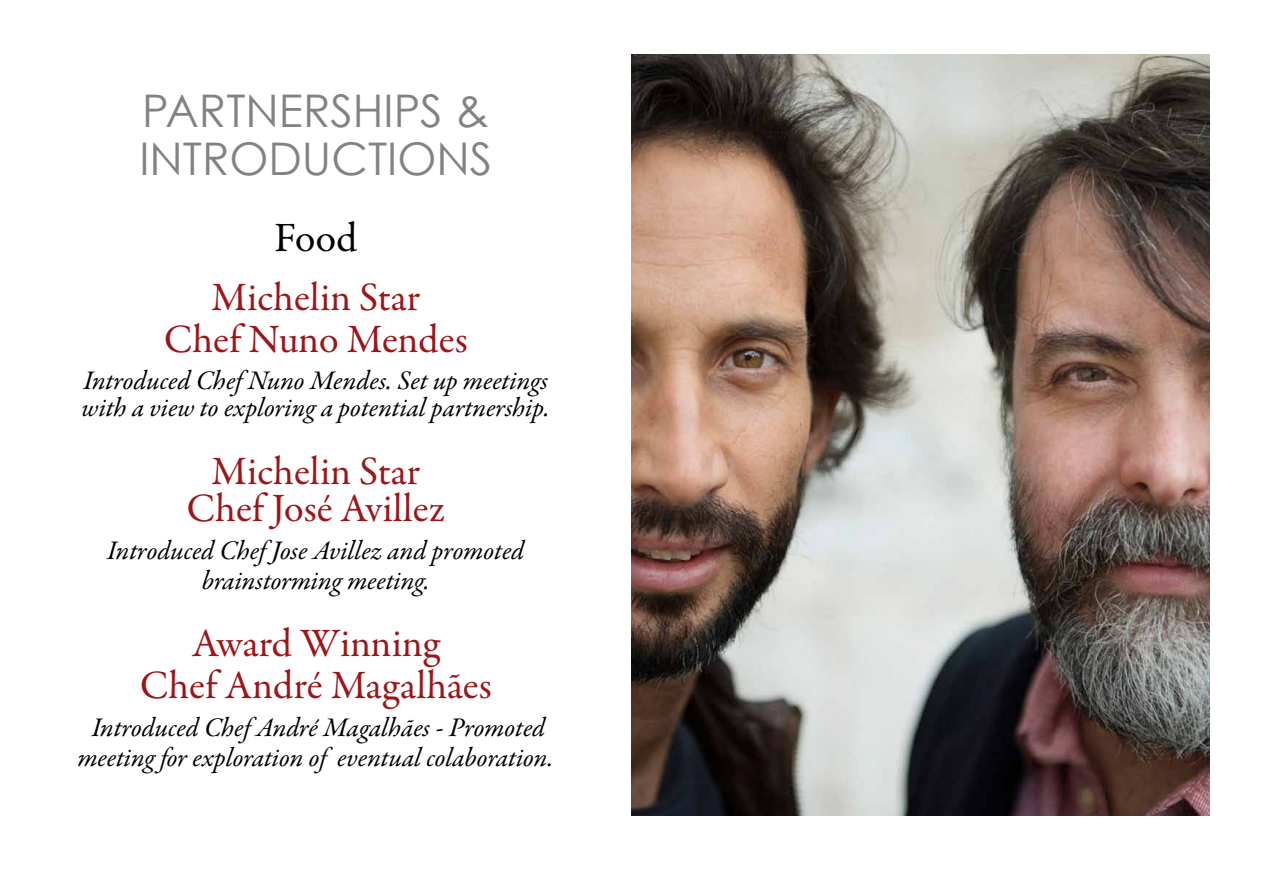
<style>
.page{position:relative;width:1263px;height:893px;background:#fff}
.page>*{position:absolute;margin:0;border:0;box-sizing:border-box;transform-origin:0 0}
.t1{font:45px/48px "Century Gothic";color:#808285}
.t2{font:42px "Garamond Premr Pro";color:#000}
.t3{font:40.5px/42px "Garamond Premr Pro";color:#9c1519;text-align:center}
.t4{font:italic 27px/30px "Garamond Premr Pro";letter-spacing:-.005em;color:#000;text-align:center}
</style>
<div class="page">
<img style="left:631px;top:54px;width:578px;height:762px">
<h1 class="t1" style="left:139px;top:86px;width:351px">PARTNERSHIPS &amp;<br>INTRODUCTIONS</h1>
<h2 class="t2" style="left:274px;top:212px;width:85px">Food</h2>
<h3 class="t3" style="left:164px;top:277px;width:305px">Michelin Star<br>Chef Nuno Mendes</h3>
<p class="t4" style="left:82px;top:369px;width:470px;line-height:27px;text-align:left">Introduced Chef Nuno Mendes. Set up meetings with a view to exploring a potential partnership.</p>
<h3 class="t3" style="left:187px;top:453px;width:260px;line-height:37.5px">Michelin Star<br>Chef José Avillez</h3>
<p class="t4" style="left:107px;top:537px;width:419px">Introduced Chef Jose Avillez and promoted brainstorming meeting.</p>
<h3 class="t3" style="left:140px;top:623px;width:353px">Award Winning<br>Chef André Magalhães</h3>
<p class="t4" style="left:78px;top:714px;width:477px">Introduced Chef André Magalhães - Promoted meeting for exploration of eventual colaboration.</p>
</div>
